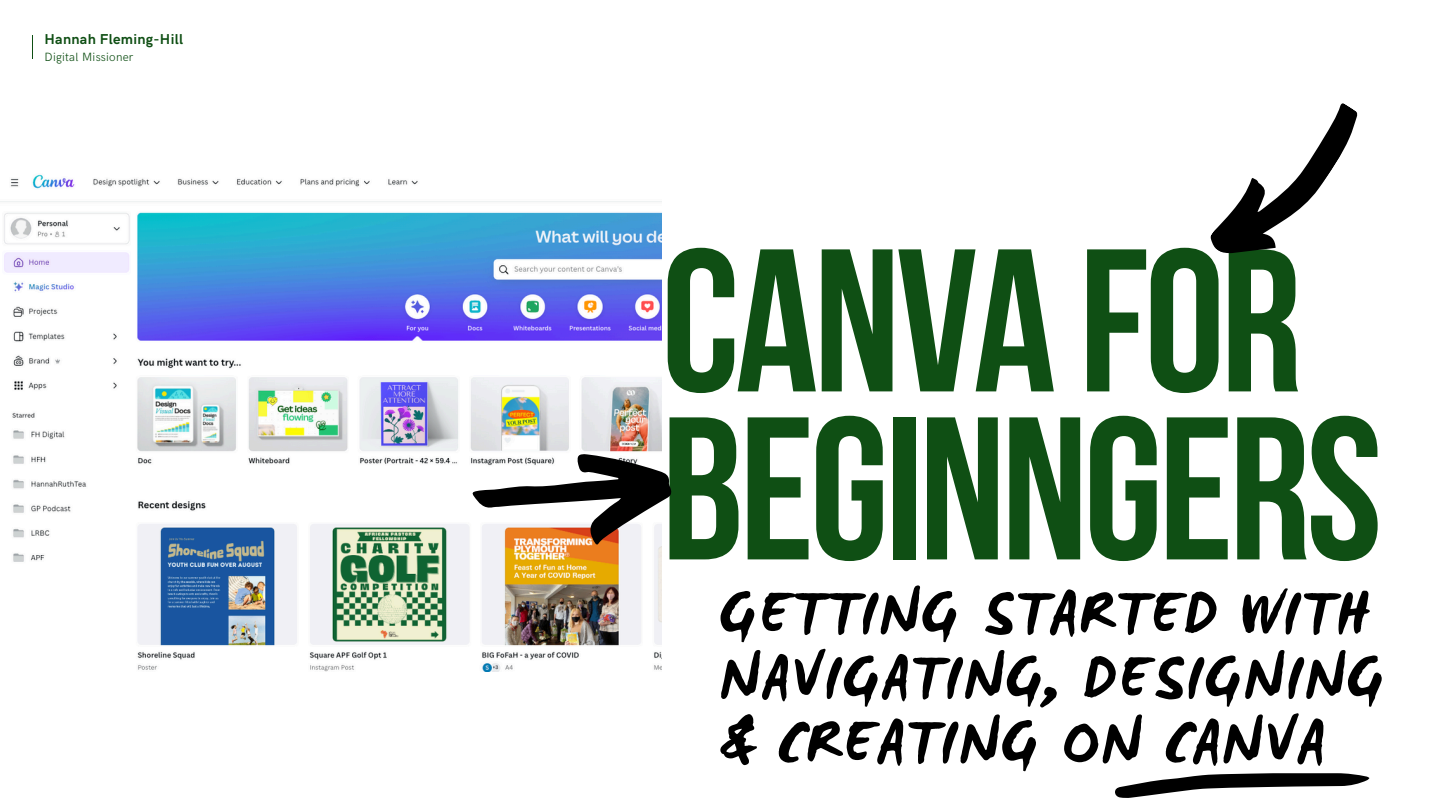
<style>
.page{position:relative;width:1440px;height:810px;background:#fff}
.page>*{position:absolute;margin:0;border:0;box-sizing:border-box;transform-origin:0 0}
.t1{font:202.9px/168px "Bebas Neue Cyrillic";letter-spacing:-.02em;color:#0f4f14}
.t2{font:700 64.8px/64.5px "WC Mano Negra Bta";letter-spacing:.04em;color:#000}
.t3{font:700 14.4px "HK Grotesk";letter-spacing:.02em;color:#0f4f14}
.t4{font:300 12px "HK Grotesk";letter-spacing:.02em;color:#0f4f14}
</style>
<div class="page">
<img style="left:0;top:174px;width:661px;height:497px">
<svg style="left:472px;top:453px;width:200px;height:92px"></svg>
<svg style="left:1115px;top:773px;width:254px;height:25px"></svg>
<svg style="left:1210px;top:103px;width:148px;height:151px"></svg>
<p class="t3" style="left:45px;top:31px;width:140px">Hannah Fleming-Hill</p>
<h1 class="t4" style="left:45px;top:50px;width:91px">Digital Missioner</h1>
<h3 class="t1" style="left:661px;top:257px;width:722px">CANVAFOR<br>BEGINNGERS</h3>
<p class="t2" style="left:720px;top:585px;width:665px">GETTING STARTED WITH<br>NAVIGATING, DESIGNING &amp; CREATING ON CANVA</p>
</div>
